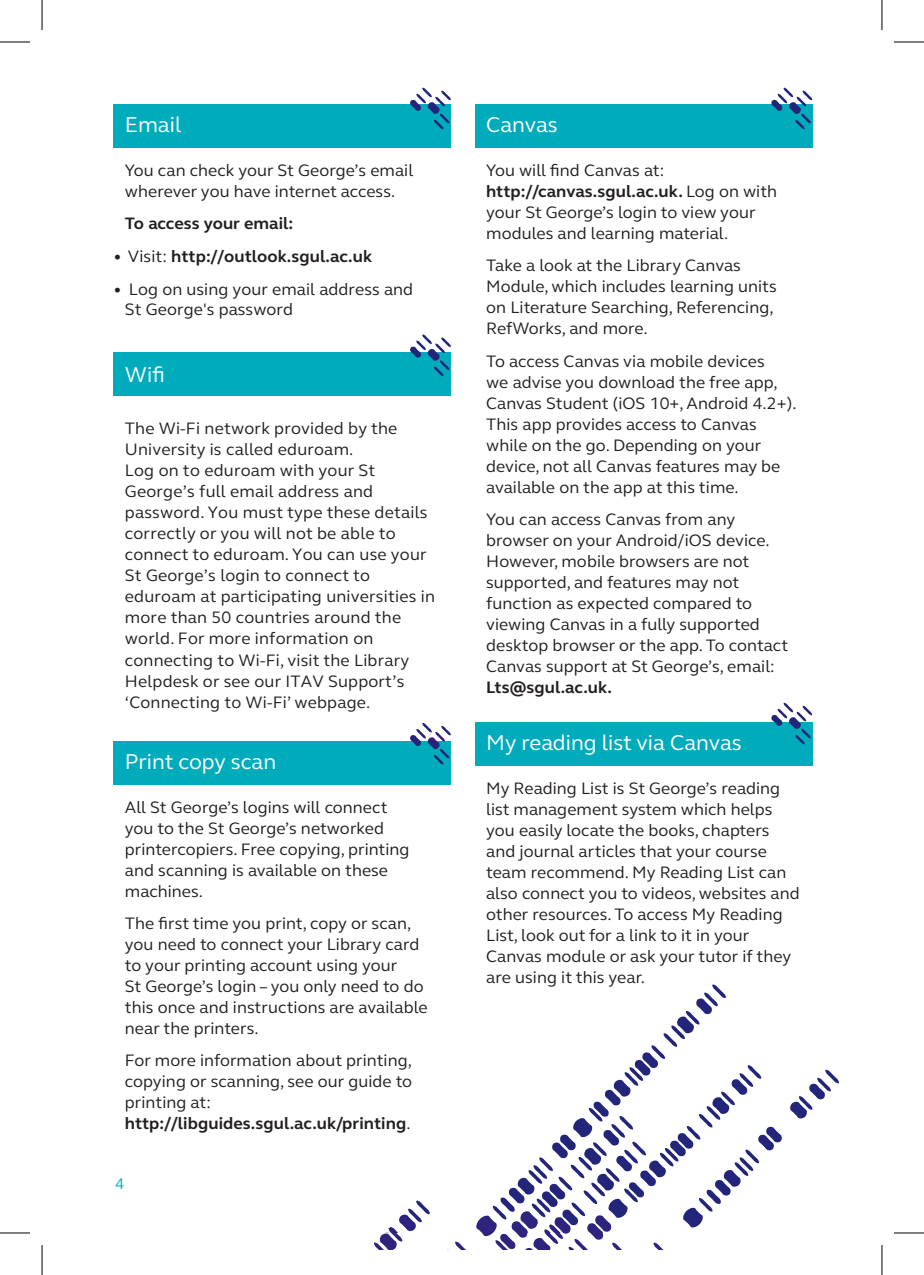
<style>
.page{position:relative;width:924px;height:1275px;background:#fff}
.page>*{position:absolute;margin:0;border:0;box-sizing:border-box;transform-origin:0 0}
.t1{font:22px "FS Elliot";color:#fff}
.t2{font:17px/21px "FS Elliot";letter-spacing:.005em;color:#231f20}
.t3{font:700 17px "FS Elliot";letter-spacing:.005em;color:#231f20}
.t4{font:16px "FS Elliot";color:#00acbc}
.s1{font-weight:400}
.s2{font-weight:700}
</style>
<div class="page">
<div style="left:113px;top:104px;width:337px;height:44px;background:#00acbc"></div>
<div style="left:113px;top:353px;width:337px;height:43px;background:#00acbc"></div>
<div style="left:113px;top:741px;width:337px;height:43px;background:#00acbc"></div>
<div style="left:474px;top:104px;width:337px;height:44px;background:#00acbc"></div>
<div style="left:474px;top:722px;width:337px;height:44px;background:#00acbc"></div>
<svg style="left:410px;top:87px;width:41px;height:43px"></svg>
<svg style="left:409px;top:334px;width:42px;height:42px"></svg>
<svg style="left:410px;top:722px;width:41px;height:43px"></svg>
<svg style="left:771px;top:87px;width:41px;height:43px"></svg>
<svg style="left:771px;top:702px;width:41px;height:43px"></svg>
<svg style="left:790px;top:1069px;width:49px;height:50px"></svg>
<svg style="left:447px;top:1241px;width:19px;height:9px"></svg>
<svg style="left:374px;top:1200px;width:56px;height:50px"></svg>
<svg style="left:476px;top:984px;width:306px;height:266px"></svg>
<hr style="left:0;top:42px;width:30px;height:1px;background:#000">
<hr style="left:893px;top:42px;width:30px;height:1px;background:#000">
<hr style="left:0;top:1232px;width:30px;height:1px;background:#000">
<hr style="left:893px;top:1232px;width:30px;height:1px;background:#000">
<hr style="left:42px;top:0;width:1px;height:30px;background:#000">
<hr style="left:42px;top:1245px;width:1px;height:30px;background:#000">
<hr style="left:881px;top:0;width:1px;height:30px;background:#000">
<hr style="left:881px;top:1245px;width:1px;height:30px;background:#000">
<p class="t1" style="left:125px;top:110px;width:58px">Email</p>
<p class="t2" style="left:125px;top:159px;width:290px">You can check your St George’s email wherever you have internet access.</p>
<p class="t3" style="left:125px;top:212px;width:170px">To access your email:</p>
<p class="t3" style="left:113px;top:244px;width:260px"><span class="s1">• Visit:</span> http://outlook.sgul.ac.uk</p>
<p class="t2" style="left:125px;top:278px;width:290px;text-indent:-11px">• Log on using your email address and<br>St George's password</p>
<p class="t1" style="left:125px;top:360px;width:42px">Wifi</p>
<p class="t2" style="left:125px;top:417px;width:311px">The Wi-Fi network provided by the University is called eduroam.<br>Log on to eduroam with your St George’s full email address and password. You must type these details correctly or you will not be able to connect to eduroam. You can use your St George’s login to connect to eduroam at participating universities in more than 50 countries around the world. For more information on connecting to Wi-Fi, visit the Library Helpdesk or see our ITAV Support’s ‘Connecting to Wi-Fi’ webpage.</p>
<p class="t1" style="left:125px;top:746px;width:153px">Print copy scan</p>
<p class="t2" style="left:125px;top:796px;width:286px">All St George’s logins will connect you to the St George’s networked printercopiers. Free copying, printing and scanning is available on these machines.</p>
<p class="t2" style="left:125px;top:912px;width:304px">The first time you print, copy or scan, you need to connect your Library card to your printing account using your<br>St George’s login – you only need to do this once and instructions are available near the printers.</p>
<p class="t2" style="left:125px;top:1049px;width:288px">For more information about printing, copying or scanning, see our guide to printing at: <span class="s2">http://libguides.sgul.ac.uk/printing</span>.</p>
<p class="t4" style="left:115px;top:1172px;width:11px">4</p>
<p class="t1" style="left:486px;top:110px;width:73px">Canvas</p>
<p class="t2" style="left:486px;top:159px;width:292px">You will find Canvas at: <span class="s2">http://canvas.sgul.ac.uk.</span> Log on with your St George’s login to view your modules and learning material.</p>
<p class="t2" style="left:486px;top:255px;width:292px">Take a look at the Library Canvas<br>Module, which includes learning units on Literature Searching, Referencing,<br>RefWorks, and more.</p>
<p class="t2" style="left:486px;top:350px;width:312px">To access Canvas via mobile devices<br>we advise you download the free app, Canvas Student (iOS 10+, Android 4.2+).<br>This app provides access to Canvas while on the go. Depending on your device, not all Canvas features may be available on the app at this time.</p>
<p class="t2" style="left:486px;top:508px;width:303px">You can access Canvas from any browser on your Android/iOS device.<br>However, mobile browsers are not supported, and features may not function as expected compared to viewing Canvas in a fully supported desktop browser or the app. To contact Canvas support at St George’s, email:</p>
<p class="t3" style="left:486px;top:676px;width:127px">Lts@sgul.ac.uk.</p>
<p class="t1" style="left:486px;top:728px;width:257px">My reading list via Canvas</p>
<p class="t2" style="left:486px;top:777px;width:315px">My Reading List is St George’s reading list management system which helps you easily locate the books, chapters and journal articles that your course team recommend. My Reading List can also connect you to videos, websites and other resources. To access My Reading List, look out for a link to it in your Canvas module or ask your tutor if they are using it this year.</p>
</div>
